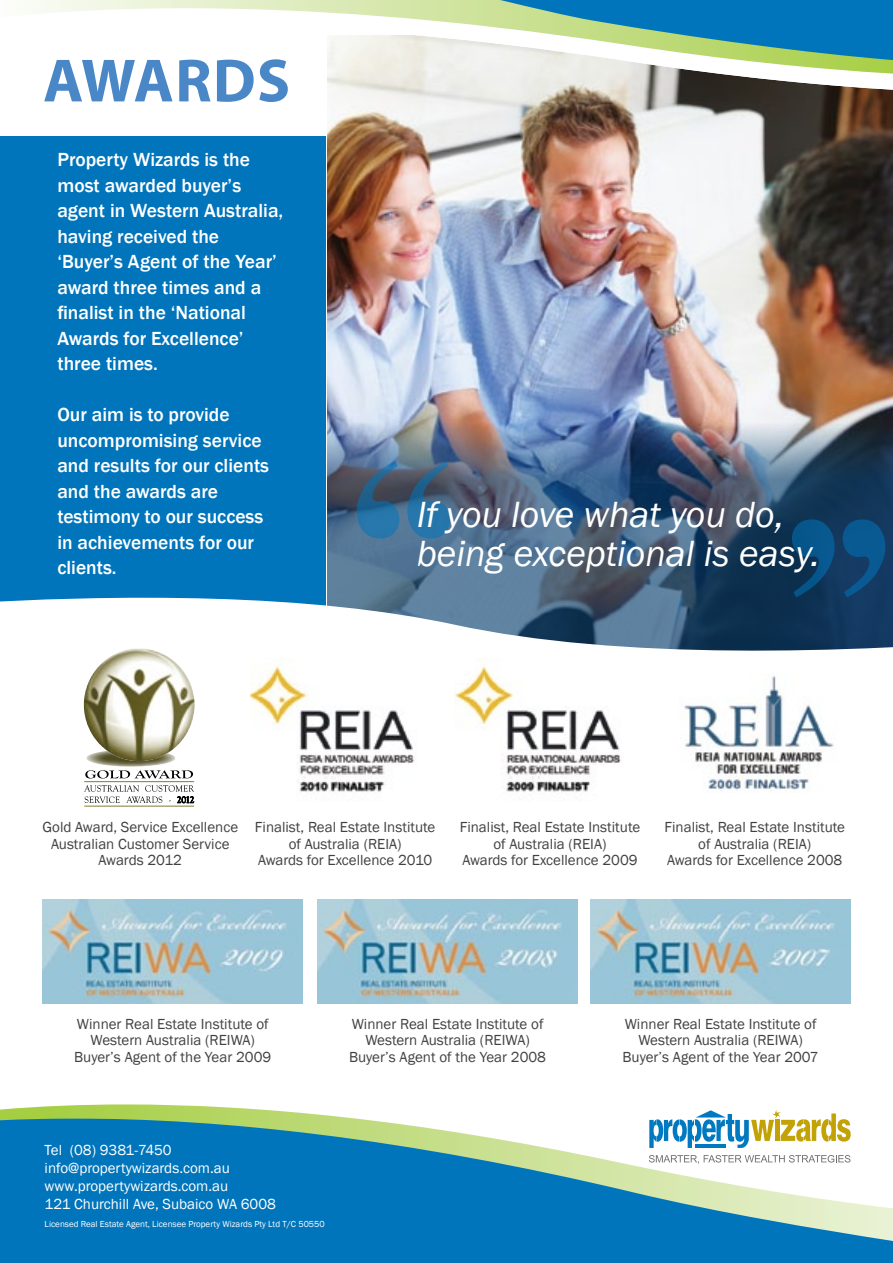
<style>
.page{position:relative;width:893px;height:1263px;background:#fff}
.page>*{position:absolute;margin:0;border:0;box-sizing:border-box;transform-origin:0 0}
.t1{font:700 231.6px "Times";color:#0075bc}
.t2{font:700 61.5px "Myriad Pro";letter-spacing:.02em;color:#4a87c7}
.t3{font:italic 37.5px/39px "Franklin Gothic";color:#fff}
.t4{font:500 19.5px/25.5px "Franklin Gothic";color:#fff}
.t5{font:15px/16.5px "Franklin Gothic";color:#414042;text-align:center}
.t6{font:15px/18px "Franklin Gothic";color:#fff}
.t7{font:9px "Franklin Gothic";color:#fff}
</style>
<div class="page">
<img style="left:327px;top:91px;width:566px;height:321px">
<img style="left:327px;top:412px;width:566px;height:150px">
<svg style="left:0;top:1104px;width:350px;height:14px"></svg>
<svg style="left:0;top:1118px;width:893px;height:145px;background:#3f96c1"></svg>
<svg style="left:327px;top:74px;width:566px;height:16px"></svg>
<div style="left:0;top:136px;width:325px;height:534px;background:#0075bc"></div>
<svg style="left:0;top:562px;width:893px;height:217px"></svg>
<img style="left:43px;top:899px;width:260px;height:105px">
<img style="left:318px;top:899px;width:259px;height:105px">
<img style="left:591px;top:899px;width:259px;height:105px">
<img style="left:251px;top:658px;width:190px;height:134px">
<img style="left:454px;top:658px;width:183px;height:134px">
<img style="left:679px;top:673px;width:159px;height:119px">
<svg style="left:649px;top:1110px;width:202px;height:38px"></svg>
<hr style="left:695px;top:1145px;width:31px;height:3px;background:#0079c1">
<svg style="left:649px;top:1155px;width:201px;height:9px"></svg>
<svg style="left:29px;top:0;width:864px;height:74px"></svg>
<svg style="left:500px;top:0;width:393px;height:60px;background:#59a4b5"></svg>
<svg style="left:86px;top:749px;width:90px;height:18px"></svg>
<hr style="left:84px;top:781px;width:110px;height:1px;background:#827c31">
<hr style="left:84px;top:806px;width:110px;height:1px;background:#827c31">
<img style="left:84px;top:648px;width:111px;height:113px">
<svg style="left:84px;top:785px;width:110px;height:18px"></svg>
<svg style="left:85px;top:770px;width:108px;height:8px"></svg>
<h2 class="t2" style="left:43px;top:41px;width:248px">AWARDS</h2>
<h3 class="t4" style="left:57px;top:147px;width:227px">Property Wizards is the most awarded buyer’s agent in Western Australia, having received the ‘Buyer’s Agent of the Year’ award three times and a finalist in the ‘National<br>Awards for Excellence’ three times.</h3>
<h3 class="t4" style="left:57px;top:402px;width:213px">Our aim is to provide uncompromising service and results for our clients and the awards are testimony to our success in achievements for our clients.</h3>
<h1 class="t1" style="left:340px;top:321px;width:129px">‘‘</h1>
<h3 class="t3" style="left:417px;top:495px;width:405px">If you love what you do, being exceptional is easy.</h3>
<h1 class="t1" style="left:902px;top:737px;width:129px;rotate:-180deg">‘‘</h1>
<p class="t5" style="left:43px;top:819px;width:197px">Gold Award, Service Excellence<br>Australian Customer Service<br>Awards 2012</p>
<p class="t5" style="left:255px;top:819px;width:182px">Finalist, Real Estate Institute of Australia (REIA)<br>Awards for Excellence 2010</p>
<p class="t5" style="left:460px;top:819px;width:182px">Finalist, Real Estate Institute of Australia (REIA)<br>Awards for Excellence 2009</p>
<p class="t5" style="left:665px;top:819px;width:182px">Finalist, Real Estate Institute of Australia (REIA)<br>Awards for Excellence 2008</p>
<p class="t5" style="left:74px;top:1016px;width:198px">Winner Real Estate Institute of<br>Western Australia (REIWA)<br>Buyer’s Agent of the Year 2009</p>
<p class="t5" style="left:349px;top:1016px;width:198px">Winner Real Estate Institute of<br>Western Australia (REIWA)<br>Buyer’s Agent of the Year 2008</p>
<p class="t6" style="left:45px;top:1141px;width:233px">Tel (08) 9381-7450 info@propertywizards.com.au www.propertywizards.com.au<br>121 Churchill Ave, Subaico WA 6008</p>
<p class="t7" style="left:45px;top:1218px;width:282px">Licensed Real Estate Agent, Licensee Property Wizards Pty Ltd T/C 50550</p>
<p class="t5" style="left:622px;top:1016px;width:198px">Winner Real Estate Institute of<br>Western Australia (REIWA)<br>Buyer’s Agent of the Year 2007</p>
</div>
